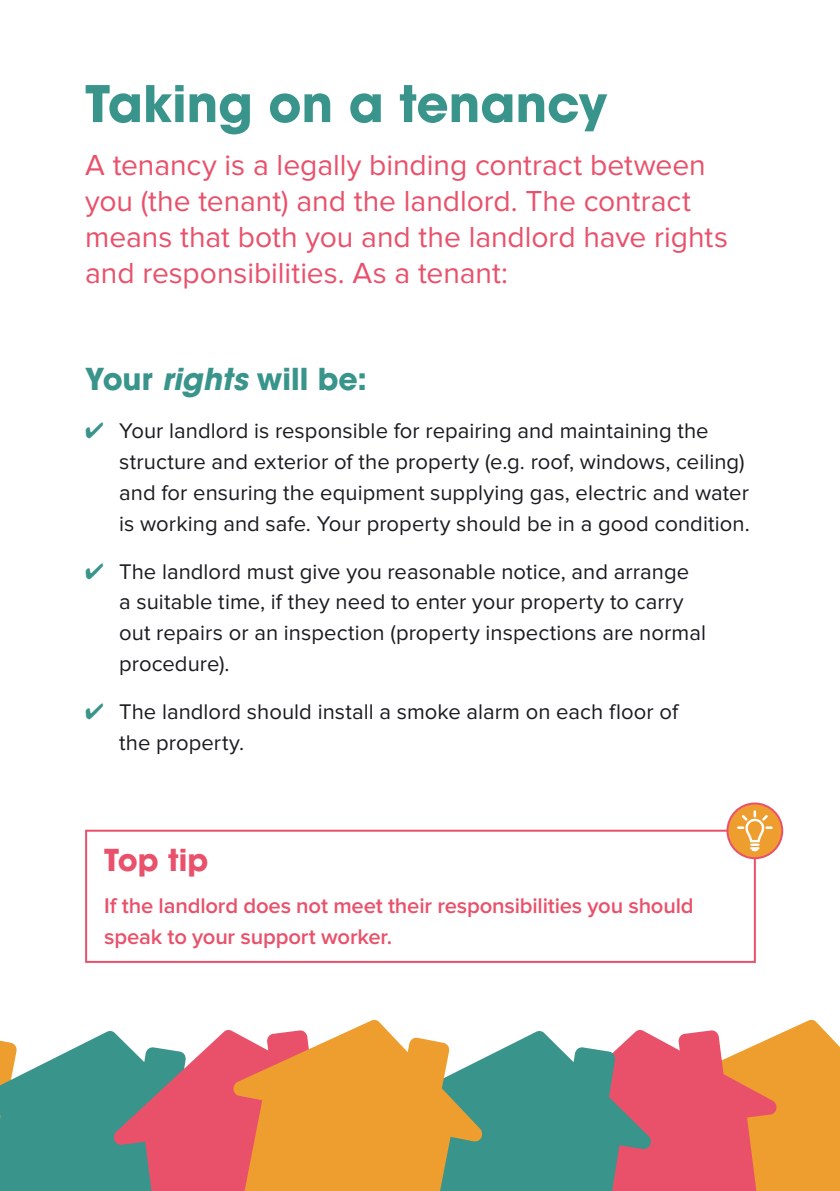
<style>
.page{position:relative;width:840px;height:1191px;background:#fff}
.page>*{position:absolute;margin:0;border:0;box-sizing:border-box;transform-origin:0 0}
.t1{font:700 50px "ITC Avant Garde Pro";color:#39948b}
.t2{font:30px/36px "Proxima Nova";letter-spacing:-.005em;color:#e9516b}
.t3{font:700 30px "ITC Avant Garde Pro";color:#39948b}
.t4{font:700 30px "ITC Avant Garde Pro";color:#e9516b}
.t5{font:22px/30.8px "Proxima Nova";letter-spacing:.005em;color:#1b1c20}
.t6{font:600 22px/30.8px "Proxima Nova";letter-spacing:-.01em;color:#e9516b}
.s1{font-style:italic}
.s2{color:#39948b}
</style>
<div class="page">
<div style="left:776px;top:1019px;width:63px;height:172px;background:#ee9d2f"></div>
<svg style="left:651px;top:1030px;width:125px;height:161px;background:#eb6b6a"></svg>
<svg style="left:482px;top:1030px;width:169px;height:161px;background:#69928f"></svg>
<svg style="left:0;top:1031px;width:113px;height:160px;background:#58a297"></svg>
<svg style="left:113px;top:1030px;width:120px;height:161px;background:#b67884"></svg>
<svg style="left:233px;top:1019px;width:249px;height:172px;background:#e0a156"></svg>
<div style="left:85px;top:829px;width:670px;height:134px;border:2px solid #e9516b"></div>
<svg style="left:727px;top:803px;width:54px;height:55px"></svg>
<svg style="left:736px;top:810px;width:36px;height:41px"></svg>
<div style="left:726px;top:802px;width:56px;height:57px;border:2px solid #e9516b;border-radius:50%"></div>
<h1 class="t1" style="left:85px;top:70px;width:523px">Taking on a tenancy</h1>
<h2 class="t2" style="left:85px;top:148px;width:644px">A tenancy is a legally binding contract between you (the tenant) and the landlord. The contract means that both you and the landlord have rights and responsibilities. As a tenant:</h2>
<h2 class="t3" style="left:85px;top:359px;width:283px">Your <span class="s1">rights</span> will be:</h2>
<p class="t5" style="left:119px;top:416px;width:631px;text-indent:-34px"><span class="s2">✔</span> Your landlord is responsible for repairing and maintaining the structure and exterior of the property (e.g. roof, windows, ceiling) and for ensuring the equipment supplying gas, electric and water is working and safe. Your property should be in a good condition.</p>
<p class="t5" style="left:119px;top:557px;width:588px;text-indent:-34px"><span class="s2">✔</span> The landlord must give you reasonable notice, and arrange a suitable time, if they need to enter your property to carry out repairs or an inspection (property inspections are normal procedure).</p>
<p class="t5" style="left:119px;top:697px;width:560px;text-indent:-34px"><span class="s2">✔</span> The landlord should install a smoke alarm on each floor of the property.</p>
<h2 class="t4" style="left:104px;top:839px;width:106px">Top tip</h2>
<p class="t6" style="left:104px;top:891px;width:590px">If the landlord does not meet their responsibilities you should speak to your support worker.</p>
</div>
